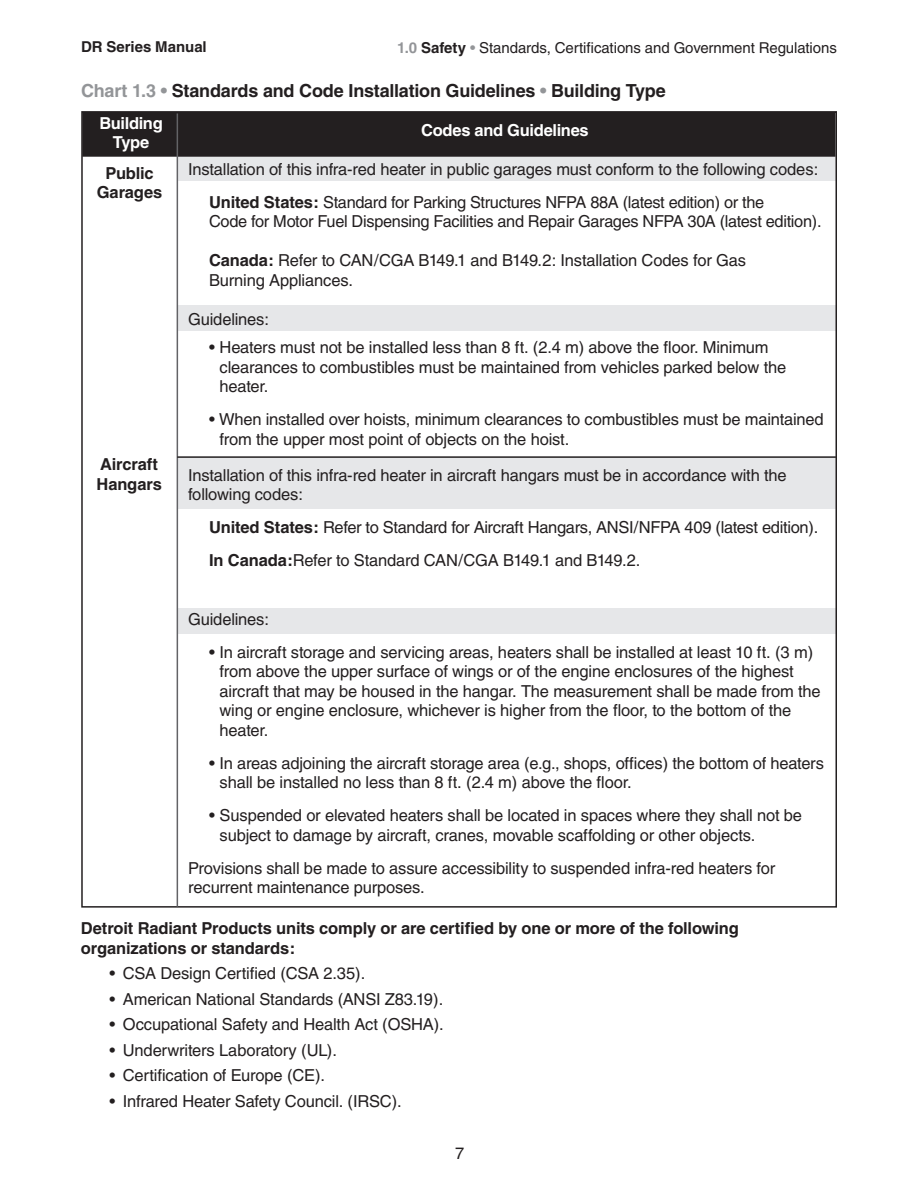
<style>
.page{position:relative;width:918px;height:1188px;background:#fff}
.page>*{position:absolute;margin:0;border:0;box-sizing:border-box;transform-origin:0 0}
.t1{font:700 18px "Helvetica";letter-spacing:-.01em;color:#231f20}
.t2{font:16.5px/19.5px "Helvetica";letter-spacing:-.01em;color:#231f20}
.t3{font:700 16.5px/19.5px "Helvetica";letter-spacing:-.01em;color:#231f20}
.t4{font:700 16.5px/19.5px "Helvetica";letter-spacing:-.02em;color:#fff;text-align:center}
.t5{font:15px "Helvetica";letter-spacing:-.005em;color:#231f20}
.t6{font:700 15px "Helvetica";color:#231f20}
.s1{font-weight:700;color:#939598}
.s2{font-weight:700}
.s3{color:#939598}
</style>
<div class="page">
<div style="left:178px;top:457px;width:658px;height:52px;background:#e6e7e9"></div>
<div style="left:178px;top:305px;width:658px;height:26px;background:#e6e7e9"></div>
<div style="left:178px;top:155px;width:658px;height:25px;background:#e6e7e9"></div>
<div style="left:83px;top:113px;width:752px;height:43px;background:#231f20"></div>
<div style="left:82px;top:112px;width:754px;height:45px;border:2px solid #231f20"></div>
<div style="left:178px;top:608px;width:658px;height:26px;background:#e6e7e9"></div>
<hr style="left:177px;top:114px;width:1px;height:793px;background:#636366">
<hr style="left:178px;top:456px;width:658px;height:2px;background:#231f20">
<p class="t6" style="left:81px;top:37px;width:127px">DR Series Manual</p>
<p class="t5" style="left:397px;top:39px;width:441px"><span class="s1">1.0</span> <span class="s2">Safety</span> <span class="s3">•</span> Standards, Certifications and Government Regulations</p>
<p class="t1" style="left:81px;top:79px;width:586px"><span class="s3">Chart 1.3 •</span> Standards and Code Installation Guidelines <span class="s3">•</span> Building Type</p>
<p class="t4" style="left:421px;top:120px;width:169px">Codes and Guidelines</p>
<p class="t4" style="left:99px;top:113px;width:65px">Building<br>Type</p>
<p class="t3" style="left:97px;top:163px;width:67px;text-align:center">Public<br>Garages</p>
<p class="t3" style="left:96px;top:454px;width:67px">Aircraft<br>Hangars</p>
<p class="t2" style="left:209px;top:153px;width:611px;line-height:33px;text-indent:-21px">Installation of this infra-red heater in public garages must conform to the following codes:<br><span class="s2">United States:</span> Standard for Parking Structures NFPA 88A (latest edition) or the</p>
<p class="t2" style="left:209px;top:212px;width:614px">Code for Motor Fuel Dispensing Facilities and Repair Garages NFPA 30A (latest edition).</p>
<p class="t2" style="left:209px;top:251px;width:538px"><span class="s2">Canada:</span> Refer to CAN/CGA B149.1 and B149.2: Installation Codes for Gas<br>Burning Appliances.</p>
<p class="t2" style="left:188px;top:309px;width:83px">Guidelines:</p>
<p class="t2" style="left:220px;top:338px;width:568px;text-indent:-10px">• Heaters must not be installed less than 8 ft. (2.4 m) above the floor. Minimum clearances to combustibles must be maintained from vehicles parked below the heater.</p>
<p class="t2" style="left:220px;top:410px;width:606px;text-indent:-10px">• When installed over hoists, minimum clearances to combustibles must be maintained from the upper most point of objects on the hoist.</p>
<p class="t2" style="left:188px;top:465px;width:600px">Installation of this infra-red heater in aircraft hangars must be in accordance with the following codes:</p>
<p class="t2" style="left:209px;top:511px;width:611px;line-height:33px"><span class="s2">United States:</span> Refer to Standard for Aircraft Hangars, ANSI/NFPA 409 (latest edition).<br><span class="s2">In Canada:</span> Refer to Standard CAN/CGA B149.1 and B149.2.</p>
<p class="t2" style="left:188px;top:609px;width:83px">Guidelines:</p>
<p class="t2" style="left:220px;top:642px;width:603px;text-indent:-10px">• In aircraft storage and servicing areas, heaters shall be installed at least 10 ft. (3 m) from above the upper surface of wings or of the engine enclosures of the highest aircraft that may be housed in the hangar. The measurement shall be made from the wing or engine enclosure, whichever is higher from the floor, to the bottom of the heater.</p>
<p class="t2" style="left:220px;top:753px;width:606px;text-indent:-11px">• In areas adjoining the aircraft storage area (e.g., shops, offices) the bottom of heaters shall be installed no less than 8 ft. (2.4 m) above the floor.</p>
<p class="t2" style="left:220px;top:806px;width:584px;text-indent:-10px">• Suspended or elevated heaters shall be located in spaces where they shall not be subject to damage by aircraft, cranes, movable scaffolding or other objects.</p>
<p class="t2" style="left:188px;top:858px;width:589px">Provisions shall be made to assure accessibility to suspended infra-red heaters for recurrent maintenance purposes.</p>
<p class="t3" style="left:81px;top:918px;width:659px">Detroit Radiant Products units comply or are certified by one or more of the following organizations or standards:</p>
<p class="t2" style="left:109px;top:964px;width:258px">• CSA Design Certified (CSA 2.35).</p>
<p class="t2" style="left:109px;top:989px;width:336px">• American National Standards (ANSI Z83.19).</p>
<p class="t2" style="left:109px;top:1015px;width:336px">• Occupational Safety and Health Act (OSHA).</p>
<p class="t2" style="left:109px;top:1040px;width:229px">• Underwriters Laboratory (UL).</p>
<p class="t2" style="left:109px;top:1066px;width:217px">• Certification of Europe (CE).</p>
<p class="t2" style="left:109px;top:1091px;width:294px">• Infrared Heater Safety Council. (IRSC).</p>
<p class="t2" style="left:455px;top:1143px;width:11px">7</p>
</div>
